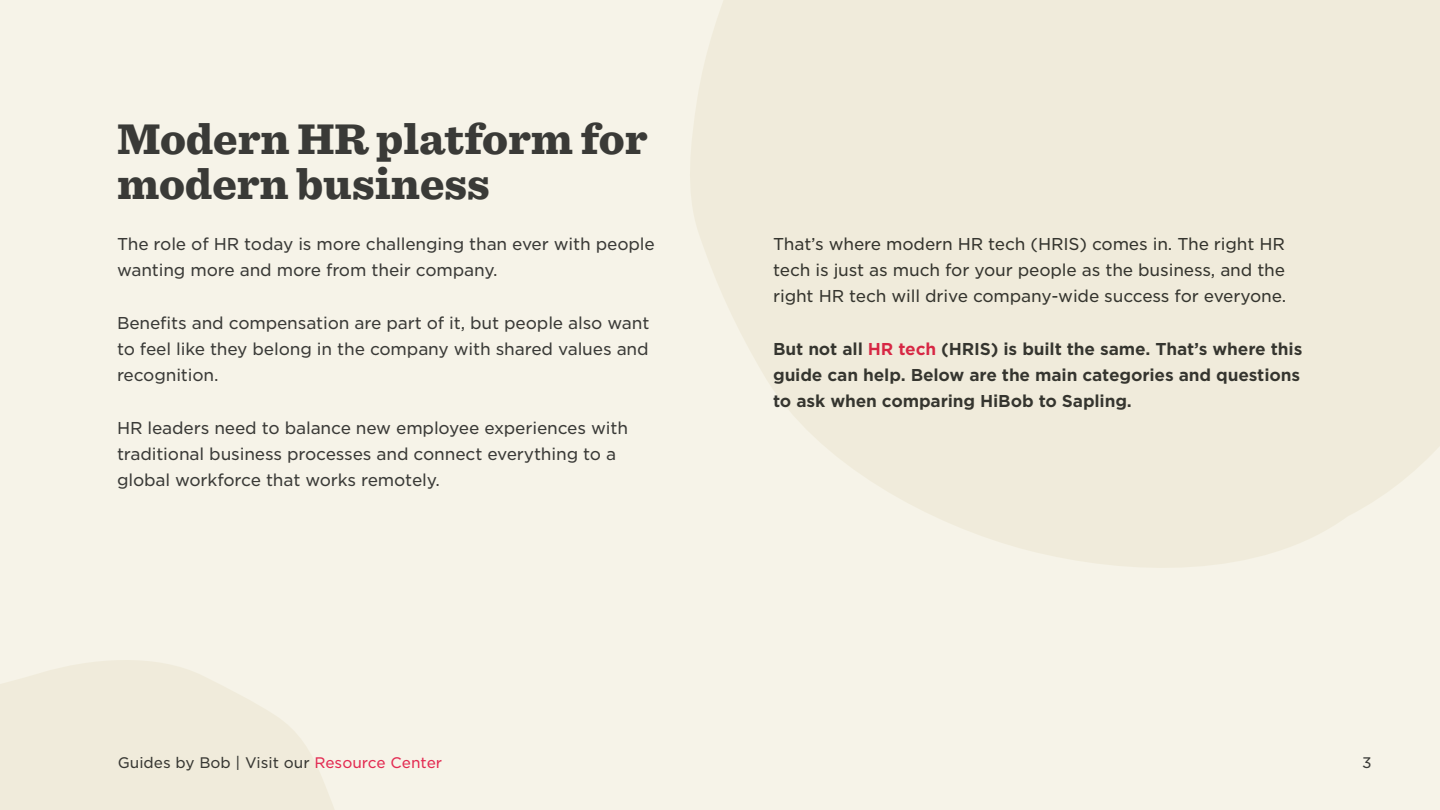
<style>
.page{position:relative;width:1440px;height:810px;background:#f6f3e8}
.page>*{position:absolute;margin:0;border:0;box-sizing:border-box;transform-origin:0 0}
.t1{font:900 45px/45px "Sentinel";color:#3a3a37}
.t2{font:16.5px/26.2px "Gotham S Sm";letter-spacing:-.01em;color:#3a3a37}
.t3{font:700 16.5px/26.2px "Gotham S Sm";letter-spacing:-.01em;color:#3a3a37}
.t4{font:14.7px "Gotham S Sm";color:#3a3a37}
.s1{color:#e32b52}
.s2{color:#e52c51}
</style>
<div class="page">
<svg style="left:0;top:660px;width:334px;height:150px;fill:#f0ebdb"></svg>
<svg style="left:690px;top:0;width:750px;height:568px;fill:#f0ebdb"></svg>
<h1 class="t1" style="left:117px;top:115px;width:532px">Modern HR platform for modern business</h1>
<p class="t2" style="left:117px;top:230px;width:539px">The role of HR today is more challenging than ever with people wanting more and more from their company.</p>
<p class="t2" style="left:117px;top:309px;width:534px;text-align:justify">Benefits and compensation are part of it, but people also want to feel like they belong in the company with shared values and recognition.</p>
<p class="t2" style="left:117px;top:414px;width:513px">HR leaders need to balance new employee experiences with traditional business processes and connect everything to a global workforce that works remotely.</p>
<p class="t4" style="left:118px;top:753px;width:326px">Guides by Bob | Visit our <span class="s1">Resource Center</span></p>
<p class="t2" style="left:773px;top:230px;width:515px;text-align:justify">That s’ where modern HR tech (HRIS) comes in. The right HR tech is just as much for your people as the business, and the right HR tech will drive company-wide success for everyone.</p>
<p class="t3" style="left:773px;top:336px;width:531px">But not all <span class="s2">HR tech</span> (HRIS) is built the same. That s’ where this guide can help. Below are the main categories and questions to ask when comparing HiBob to Sapling.</p>
<p class="t4" style="left:1362px;top:753px;width:11px">3</p>
</div>
